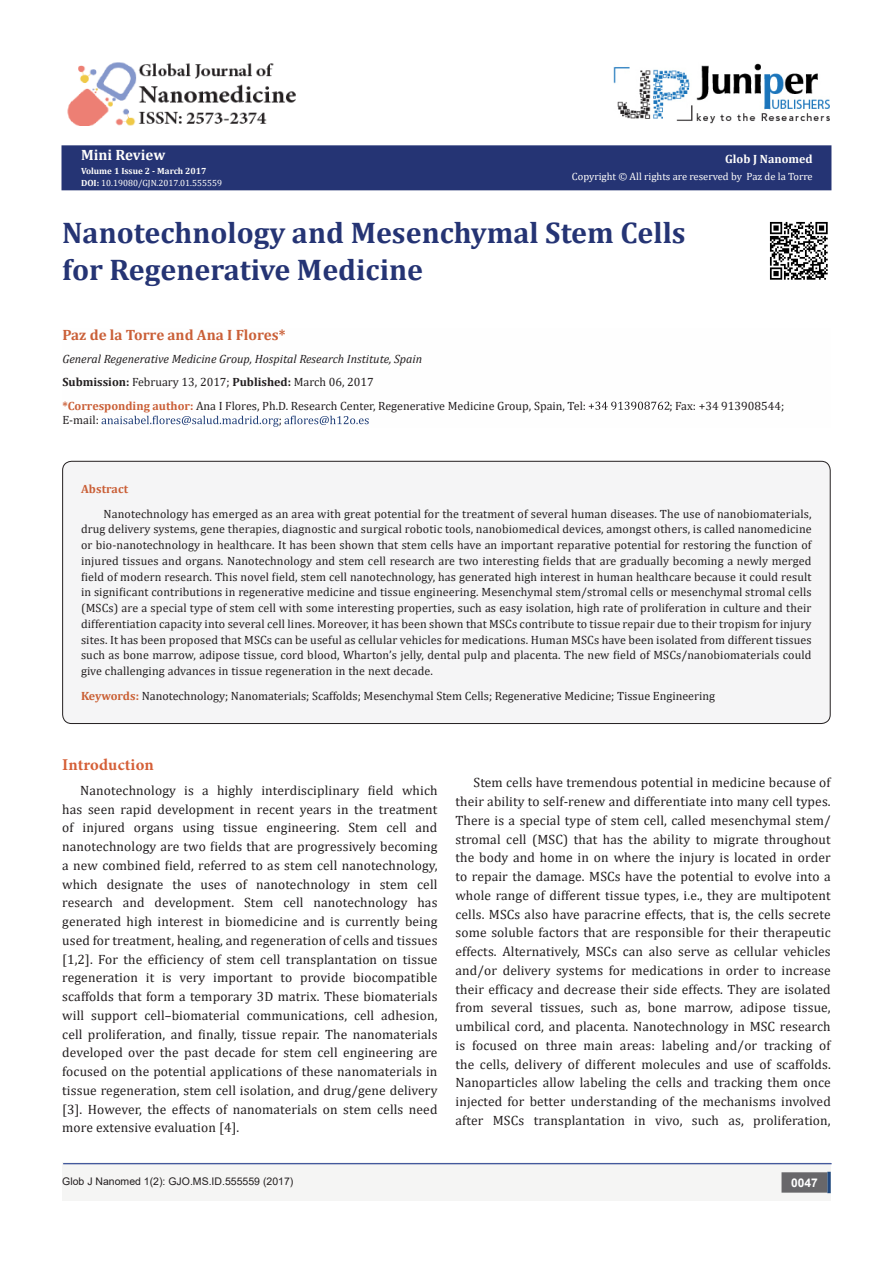
<style>
.page{position:relative;width:893px;height:1263px;background:#fff}
.page>*{position:absolute;margin:0;border:0;box-sizing:border-box;transform-origin:0 0}
.t1{font:700 30px "Cambria";color:#253474}
.t2{font:700 16.5px "Minion Pro";letter-spacing:.005em;color:#d55f37}
.t3{font:700 15px "Cambria";color:#ca5f37}
.t4{font:700 15px "Cambria";color:#fffefc}
.t5{font:13.5px/18.8px "Cambria";letter-spacing:.01em;color:#231f20;text-align:justify}
.t6{font:12px/15.8px "Cambria";color:#231f20;text-align:justify}
.t7{font:italic 12px "Cambria";color:#231f20}
.t8{font:700 12px "Cambria";color:#fffefc}
.t9{font:700 12px "Cambria";letter-spacing:.01em;color:#ca5f37}
.t10{font:700 12px "Arial";color:#fff}
.t11{font:10.5px "Cambria";color:#fffefc}
.t12{font:10.5px "Arial";color:#231f20}
.t13{font:9px "Cambria";color:#fffefc}
.t14{font:700 9px "Cambria";color:#fffefc}
.s1{font-weight:700}
.s2{font-weight:700;color:#ca5f37}
.s3{font-weight:700;color:#ca6035}
</style>
<div class="page">
<div style="left:62px;top:146px;width:769px;height:44px;background:#253474"></div>
<div style="left:62px;top:145px;width:769px;height:45px;border:2px solid #253474"></div>
<svg style="left:589px;top:402px;width:80px;height:8px"></svg>
<svg style="left:102px;top:416px;width:267px;height:11px"></svg>
<div style="left:63px;top:461px;width:767px;height:262px;background:#f5f5f6;border-radius:9px"></div>
<div style="left:62px;top:461px;width:769px;height:263px;border:1px solid #231f20;border-radius:9px"></div>
<div style="left:62px;top:1162px;width:769px;height:39px;background:#f5f5f4"></div>
<div style="left:782px;top:1173px;width:45px;height:19px;background:#68676a"></div>
<div style="left:781px;top:1172px;width:46px;height:20px;border:2px solid #68676a"></div>
<svg style="left:827px;top:1172px;width:4px;height:21px"></svg>
<img style="left:613px;top:63px;width:217px;height:61px">
<hr style="left:63px;top:1163px;width:769px;height:1px;background:#253f8e">
<img style="left:769px;top:221px;width:59px;height:59px">
<img style="left:67px;top:62px;width:229px;height:63px">
<p class="t4" style="left:81px;top:144px;width:86px">Mini Review</p>
<p class="t14" style="left:81px;top:164px;width:127px">Volume 1 Issue 2 - March 2017</p>
<p class="t13" style="left:81px;top:178px;width:143px"><span class="s1">DOI:</span> 10.19080/GJN.2017.01.555559</p>
<p class="t8" style="left:725px;top:151px;width:89px">Glob J Nanomed</p>
<p class="t11" style="left:572px;top:171px;width:242px">Copyright © All rights are reserved by Paz de la Torre</p>
<p class="t1" style="left:62px;top:211px;width:625px">Nanotechnology and Mesenchymal Stem Cells</p>
<p class="t1" style="left:62px;top:249px;width:362px">for Regenerative Medicine</p>
<p class="t3" style="left:62px;top:324px;width:225px">Paz de la Torre and Ana I Flores*</p>
<p class="t7" style="left:62px;top:350px;width:361px">General Regenerative Medicine Group, Hospital Research Institute, Spain</p>
<p class="t6" style="left:62px;top:374px;width:313px"><span class="s1">Submission:</span> February 13, 2017; <span class="s1">Published:</span> March 06, 2017</p>
<p class="t6" style="left:62px;top:398px;width:525px"><span class="s2">*Corresponding author:</span> Ana I Flores, Ph.D. Research Center, Regenerative Medicine Group, Spain, Tel:</p>
<p class="t6" style="left:669px;top:398px;width:116px">; Fax: +34 913908544;</p>
<p class="t6" style="left:62px;top:412px;width:38px">E-mail:</p>
<p class="t6" style="left:279px;top:412px;width:5px">;</p>
<p class="t9" style="left:81px;top:480px;width:49px">Abstract</p>
<p class="t6" style="left:81px;top:505px;width:732px;text-indent:22px">Nanotechnology has emerged as an area with great potential for the treatment of several human diseases. The use of nanobiomaterials, drug delivery systems, gene therapies, diagnostic and surgical robotic tools, nanobiomedical devices, amongst others, is called nanomedicine or bio-nanotechnology in healthcare. It has been shown that stem cells have an important reparative potential for restoring the function of injured tissues and organs. Nanotechnology and stem cell research are two interesting fields that are gradually becoming a newly merged field of modern research. This novel field, stem cell nanotechnology, has generated high interest in human healthcare because it could result in significant contributions in regenerative medicine and tissue engineering. Mesenchymal stem/stromal cells or mesenchymal stromal cells (MSCs) are a special type of stem cell with some interesting properties, such as easy isolation, high rate of proliferation in culture and their differentiation capacity into several cell lines. Moreover, it has been shown that MSCs contribute to tissue repair due to their tropism for injury sites. It has been proposed that MSCs can be useful as cellular vehicles for medications. Human MSCs have been isolated from different tissues such as bone marrow, adipose tissue, cord blood, Wharton’s jelly, dental pulp and placenta. The new field of MSCs/nanobiomaterials could give challenging advances in tissue regeneration in the next decade.</p>
<p class="t6" style="left:81px;top:688px;width:636px"><span class="s3">Keywords:</span> Nanotechnology; Nanomaterials; Scaffolds; Mesenchymal Stem Cells; Regenerative Medicine; Tissue Engineering</p>
<p class="t2" style="left:62px;top:753px;width:93px">Introduction</p>
<p class="t5" style="left:62px;top:781px;width:377px;text-indent:18px">Nanotechnology is a highly interdisciplinary field which has seen rapid development in recent years in the treatment of injured organs using tissue engineering. Stem cell and nanotechnology are two fields that are progressively becoming a new combined field, referred to as stem cell nanotechnology, which designate the uses of nanotechnology in stem cell research and development. Stem cell nanotechnology has generated high interest in biomedicine and is currently being used for treatment, healing, and regeneration of cells and tissues [1,2]. For the efficiency of stem cell transplantation on tissue regeneration it is very important to provide biocompatible scaffolds that form a temporary 3D matrix. These biomaterials will support cell–biomaterial communications, cell adhesion, cell proliferation, and finally, tissue repair. The nanomaterials developed over the past decade for stem cell engineering are focused on the potential applications of these nanomaterials in tissue regeneration, stem cell isolation, and drug/gene delivery [3]. However, the effects of nanomaterials on stem cells need more extensive evaluation [4].</p>
<p class="t5" style="left:455px;top:773px;width:377px;text-indent:18px">Stem cells have tremendous potential in medicine because of their ability to self-renew and differentiate into many cell types.<br>There is a special type of stem cell, called mesenchymal stem/ stromal cell (MSC) that has the ability to migrate throughout the body and home in on where the injury is located in order to repair the damage. MSCs have the potential to evolve into a whole range of different tissue types, i.e., they are multipotent cells. MSCs also have paracrine effects, that is, the cells secrete some soluble factors that are responsible for their therapeutic effects. Alternatively, MSCs can also serve as cellular vehicles and/or delivery systems for medications in order to increase their efficacy and decrease their side effects. They are isolated from several tissues, such as, bone marrow, adipose tissue, umbilical cord, and placenta. Nanotechnology in MSC research is focused on three main areas: labeling and/or tracking of the cells, delivery of different molecules and use of scaffolds.<br>Nanoparticles allow labeling the cells and tracking them once injected for better understanding of the mechanisms involved after MSCs transplantation in vivo, such as, proliferation,</p>
<p class="t12" style="left:62px;top:1174px;width:233px">Glob J Nanomed 1(2): GJO.MS.ID.555559 (2017)</p>
<p class="t10" style="left:791px;top:1174px;width:28px">0047</p>
</div>
